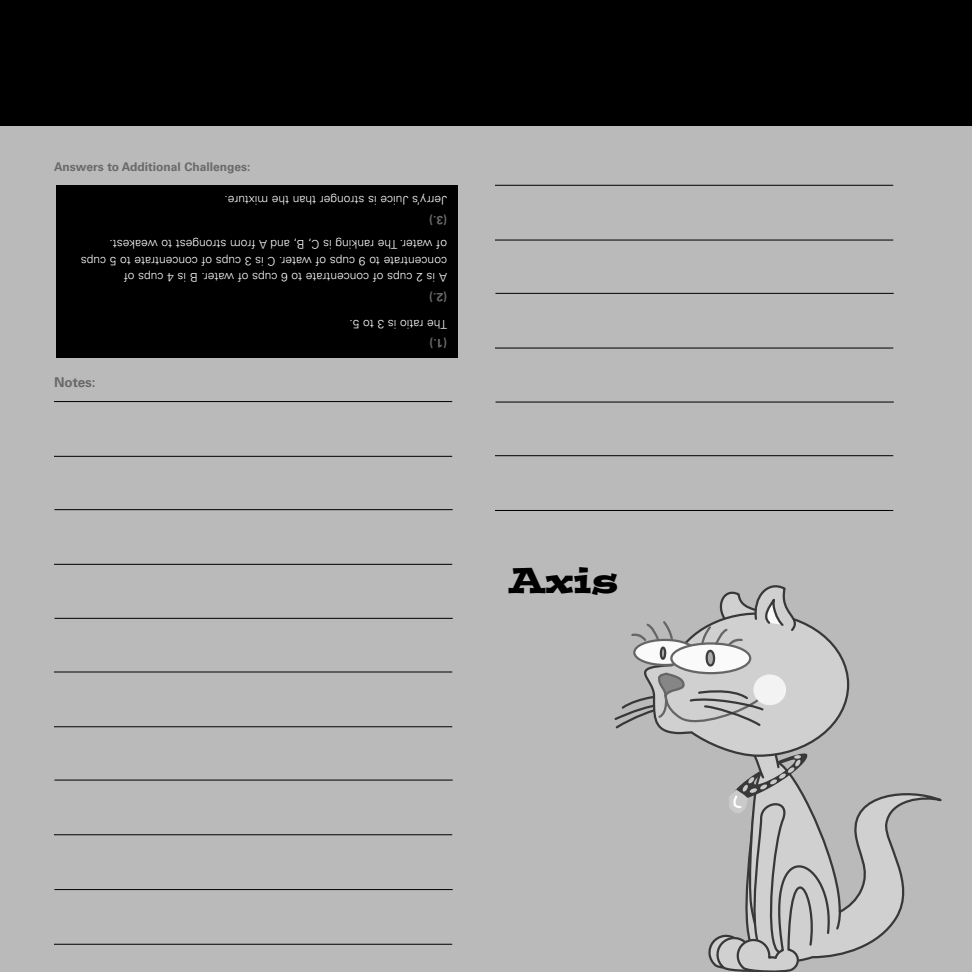
<style>
.page{position:relative;width:972px;height:972px;background:#fff}
.page>*{position:absolute;margin:0;border:0;box-sizing:border-box;transform-origin:0 0}
.t1{font:36px "Postino";color:#000}
.t2{font:700 13.5px "Univers";color:#696969}
.t3{font:300 12px/16.5px "Univers";color:#fff}
.t4{font:700 12px "Univers";color:#696969}
</style>
<div class="page">
<div style="left:0;top:108px;width:972px;height:864px;background:#bababa"></div>
<div style="left:1px;top:0;width:971px;height:126px;background:#000"></div>
<hr style="left:0;top:0;width:1px;height:126px;background:#000">
<div style="left:56px;top:185px;width:402px;height:173px;background:#000"></div>
<svg style="left:850px;top:793px;width:92px;height:160px"></svg>
<svg style="left:614px;top:585px;width:236px;height:387px"></svg>
<hr style="left:54px;top:401px;width:398px;height:1px;background:#000">
<hr style="left:54px;top:456px;width:398px;height:1px;background:#000">
<hr style="left:54px;top:509px;width:399px;height:1px;background:#000">
<hr style="left:54px;top:564px;width:398px;height:1px;background:#000">
<hr style="left:55px;top:618px;width:398px;height:1px;background:#000">
<hr style="left:54px;top:672px;width:398px;height:1px;background:#000">
<hr style="left:54px;top:727px;width:398px;height:1px;background:#000">
<hr style="left:54px;top:780px;width:399px;height:1px;background:#000">
<hr style="left:54px;top:835px;width:398px;height:1px;background:#000">
<hr style="left:54px;top:889px;width:399px;height:1px;background:#000">
<hr style="left:54px;top:944px;width:398px;height:1px;background:#000">
<hr style="left:495px;top:185px;width:398px;height:1px;background:#000">
<hr style="left:495px;top:240px;width:398px;height:1px;background:#000">
<hr style="left:495px;top:293px;width:399px;height:1px;background:#000">
<hr style="left:495px;top:348px;width:398px;height:1px;background:#000">
<hr style="left:496px;top:402px;width:398px;height:1px;background:#000">
<hr style="left:495px;top:455px;width:398px;height:1px;background:#000">
<hr style="left:495px;top:510px;width:398px;height:1px;background:#000">
<p class="t4" style="left:54px;top:162px;width:198px">Answers to Additional Challenges:</p>
<p class="t3" style="left:447px;top:208px;width:224px;rotate:-180deg">Jerry’s Juice is stronger than the mixture.</p>
<p class="t4" style="left:447px;top:224px;width:19px;rotate:-180deg">(3.)</p>
<p class="t3" style="left:447px;top:285px;width:368px;rotate:-180deg">A is 2 cups of concentrate to 6 cups of water. B is 4 cups of concentrate to 9 cups of water. C is 3 cups of concentrate to 5 cups of water. The ranking is C, B, and A from strongest to weakest.</p>
<p class="t4" style="left:447px;top:301px;width:19px;rotate:-180deg">(2.)</p>
<p class="t3" style="left:447px;top:331px;width:99px;rotate:-180deg">The ratio is 3 to 5.</p>
<p class="t2" style="left:54px;top:378px;width:43px">Notes:</p>
<p class="t4" style="left:447px;top:348px;width:19px;rotate:-180deg">(1.)</p>
<h1 class="t1" style="left:508px;top:568px;width:112px">Axis</h1>
</div>
